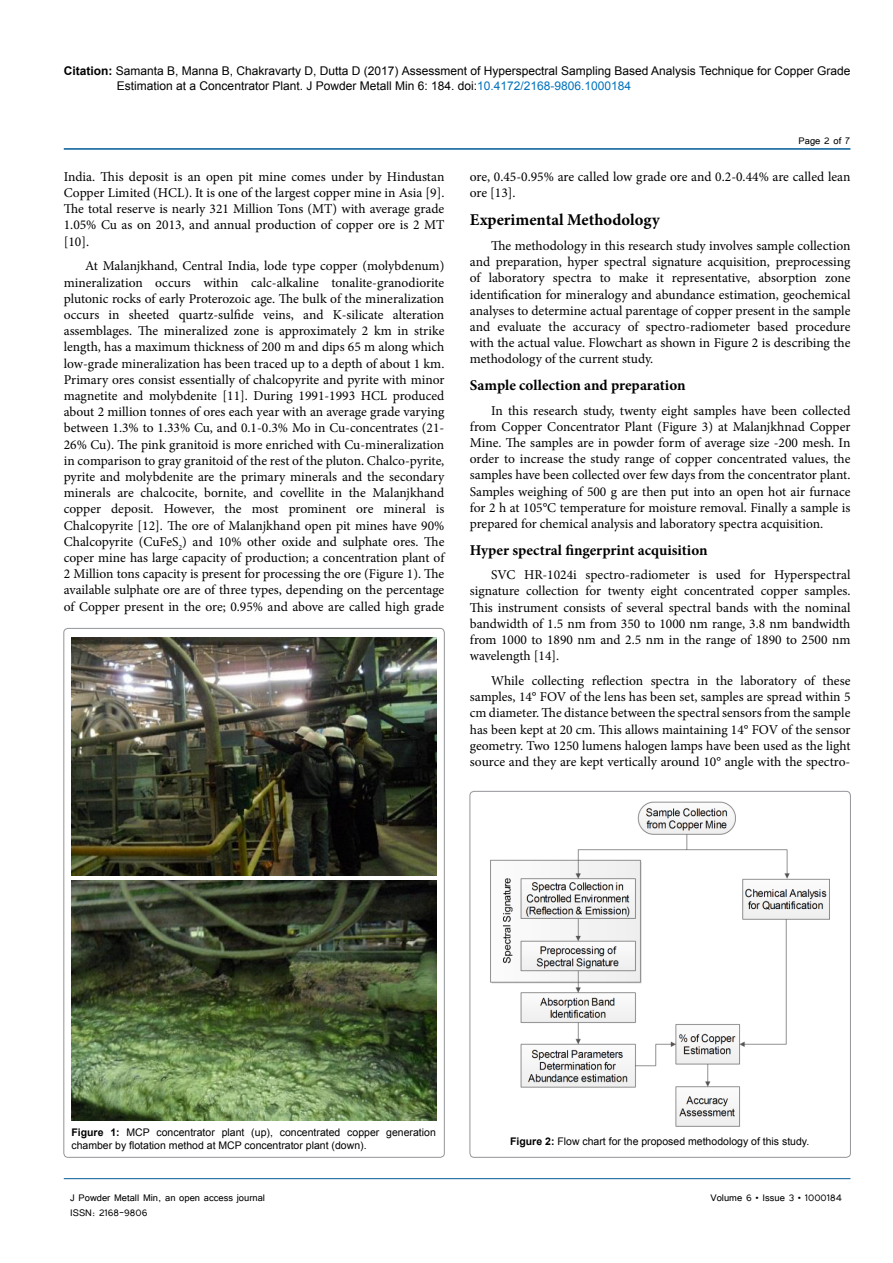
<style>
.page{position:relative;width:893px;height:1263px;background:#fff}
.page>*{position:absolute;margin:0;border:0;box-sizing:border-box;transform-origin:0 0}
.t1{font:700 16.5px "Minion Pro";color:#000}
.t2{font:700 15px "Minion Pro";color:#000}
.t3{font:13.5px/16.2px "Minion Pro";color:#000;text-align:justify}
.t4{font:12px/14.4px "Arial";color:#000}
.t5{font:12px "Tunga";color:#000}
.t6{font:10.5px/12.6px "Arial";color:#000}
.s1{font-weight:700}
.s2{color:#0072bc}
</style>
<div class="page">
<hr style="left:64px;top:148px;width:786px;height:2px;background:#005a96">
<hr style="left:64px;top:1178px;width:786px;height:1px;background:#005a96">
<img style="left:71px;top:637px;width:366px;height:239px">
<img style="left:71px;top:880px;width:366px;height:240px">
<div style="left:470px;top:791px;width:380px;height:366px;border:1px solid #939598;border-radius:4px"></div>
<img style="left:490px;top:801px;width:340px;height:326px">
<p class="t4" style="left:117px;top:64px;width:735px;text-indent:-53px"><span class="s1">Citation:</span> Samanta B, Manna B, Chakravarty D, Dutta D (2017) Assessment of Hyperspectral Sampling Based Analysis Technique for Copper Grade<br>Estimation at a Concentrator Plant. J Powder Metall Min 6: 184. doi:<span class="s2">10.4172/2168-9806.1000184</span></p>
<p class="t3" style="left:64px;top:168px;width:382px">India. This deposit is an open pit mine comes under by Hindustan Copper Limited (HCL). It is one of the largest copper mine in Asia [9].<br>The total reserve is nearly 321 Million Tons (MT) with average grade 1.05% Cu as on 2013, and annual production of copper ore is 2 MT [10].</p>
<p class="t3" style="left:64px;top:258px;width:382px;text-indent:21px">At Malanjkhand, Central India, lode type copper (molybdenum) mineralization occurs within calc-alkaline tonalite-granodiorite plutonic rocks of early Proterozoic age. The bulk of the mineralization occurs in sheeted quartz-sulfide veins, and K-silicate alteration assemblages. The mineralized zone is approximately 2 km in strike length, has a maximum thickness of 200 m and dips 65 m along which low-grade mineralization has been traced up to a depth of about 1 km.<br>Primary ores consist essentially of chalcopyrite and pyrite with minor magnetite and molybdenite [11]. During 1991-1993 HCL produced about 2 million tonnes of ores each year with an average grade varying between 1.3% to 1.33% Cu, and 0.1-0.3% Mo in Cu-concentrates (21- 26% Cu). The pink granitoid is more enriched with Cu-mineralization in comparison to gray granitoid of the rest of the pluton. Chalco-pyrite, pyrite and molybdenite are the primary minerals and the secondary minerals are chalcocite, bornite, and covellite in the Malanjkhand copper deposit. However, the most prominent ore mineral is Chalcopyrite [12]. The ore of Malanjkhand open pit mines have 90% Chalcopyrite (CuFeS<sub>2</sub>) and 10% other oxide and sulphate ores. The coper mine has large capacity of production; a concentration plant of 2 Million tons capacity is present for processing the ore (Figure 1). The available sulphate ore are of three types, depending on the percentage of Copper present in the ore; 0.95% and above are called high grade</p>
<p class="t5" style="left:799px;top:133px;width:53px">Page 2 of 7</p>
<p class="t3" style="left:470px;top:168px;width:382px">ore, 0.45-0.95% are called low grade ore and 0.2-0.44% are called lean ore [13].</p>
<p class="t1" style="left:470px;top:208px;width:191px">Experimental Methodology</p>
<p class="t3" style="left:470px;top:238px;width:382px;text-indent:21px">The methodology in this research study involves sample collection and preparation, hyper spectral signature acquisition, preprocessing of laboratory spectra to make it representative, absorption zone identification for mineralogy and abundance estimation, geochemical analyses to determine actual parentage of copper present in the sample and evaluate the accuracy of spectro-radiometer based procedure with the actual value. Flowchart as shown in Figure 2 is describing the methodology of the current study.</p>
<p class="t2" style="left:470px;top:375px;width:217px">Sample collection and preparation</p>
<p class="t3" style="left:470px;top:402px;width:382px;text-indent:21px">In this research study, twenty eight samples have been collected from Copper Concentrator Plant (Figure 3) at Malanjkhnad Copper Mine. The samples are in powder form of average size -200 mesh. In order to increase the study range of copper concentrated values, the samples have been collected over few days from the concentrator plant.<br>Samples weighing of 500 g are then put into an open hot air furnace for 2 h at 105°C temperature for moisture removal. Finally a sample is prepared for chemical analysis and laboratory spectra acquisition.</p>
<p class="t2" style="left:470px;top:539px;width:239px">Hyper spectral fingerprint acquisition</p>
<p class="t3" style="left:470px;top:567px;width:382px;text-indent:21px">SVC HR-1024i spectro-radiometer is used for Hyperspectral signature collection for twenty eight concentrated copper samples.<br>This instrument consists of several spectral bands with the nominal bandwidth of 1.5 nm from 350 to 1000 nm range, 3.8 nm bandwidth from 1000 to 1890 nm and 2.5 nm in the range of 1890 to 2500 nm wavelength [14].</p>
<p class="t3" style="left:470px;top:673px;width:382px;text-indent:21px">While collecting reflection spectra in the laboratory of these samples, 14° FOV of the lens has been set, samples are spread within 5 cm diameter. The distance between the spectral sensors from the sample has been kept at 20 cm. This allows maintaining 14° FOV of the sensor geometry. Two 1250 lumens halogen lamps have been used as the light source and they are kept vertically around 10° angle with the spectro-</p>
<p class="t6" style="left:71px;top:1126px;width:366px"><span class="s1">Figure 1:</span> MCP concentrator plant (up), concentrated copper generation chamber by flotation method at MCP concentrator plant (down).</p>
<p class="t6" style="left:510px;top:1135px;width:301px"><span class="s1">Figure 2:</span> Flow chart for the proposed methodology of this study.</p>
<p class="t5" style="left:70px;top:1190px;width:196px">J Powder Metall Min, an open access journal</p>
<p class="t5" style="left:710px;top:1190px;width:133px">Volume 6 • Issue 3 • 1000184</p>
<p class="t5" style="left:70px;top:1204px;width:79px">ISSN: 2168-9806</p>
</div>
